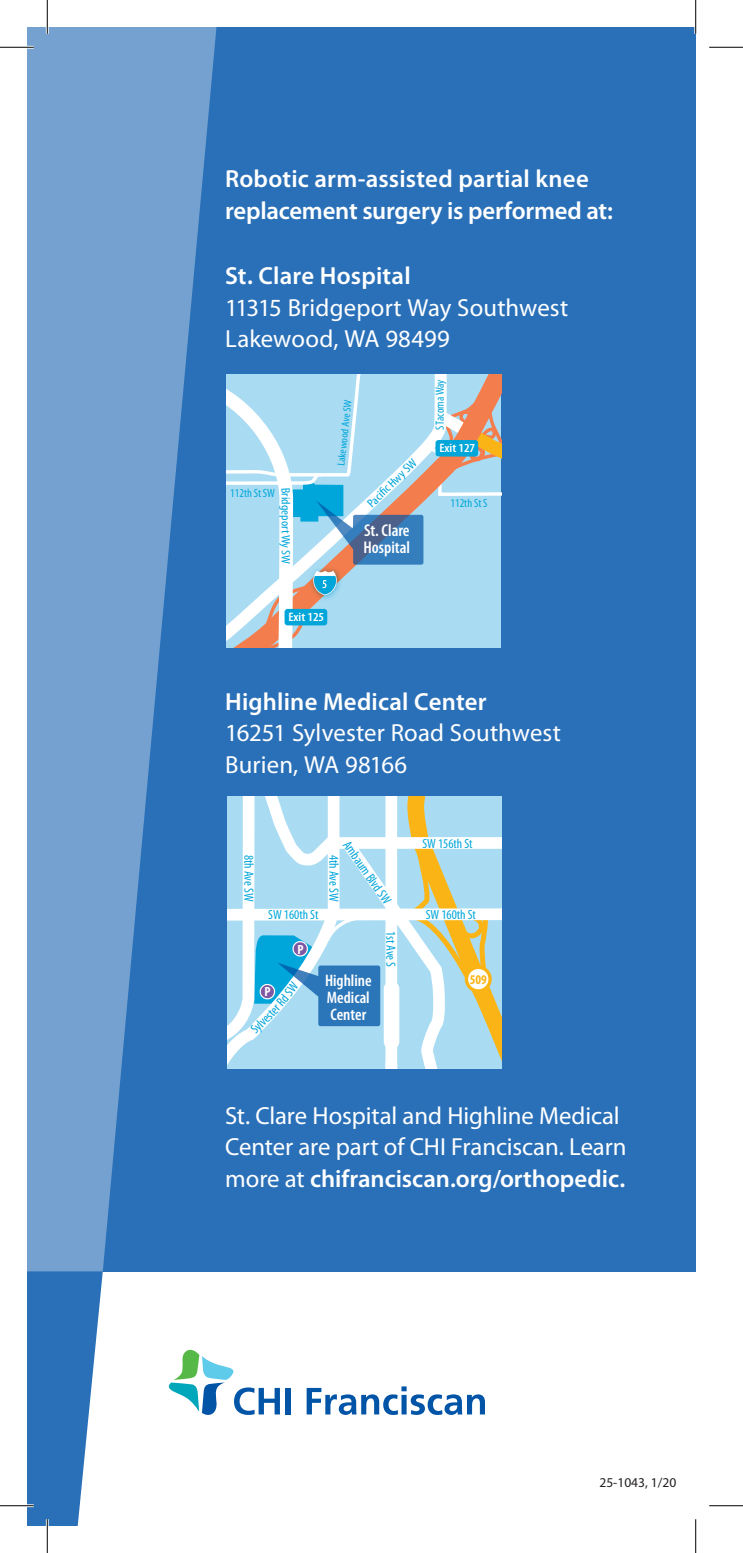
<style>
.page{position:relative;width:743px;height:1553px;background:#fff}
.page>*{position:absolute;margin:0;border:0;box-sizing:border-box;transform-origin:0 0}
.t1{font:24.75px/31.5px "Myriad Pro";color:#fff}
.t2{font:600 24.75px/31.5px "Myriad Pro";letter-spacing:.005em;color:#fff}
.t3{font:600 condensed 17.1px/17.1px "Myriad Pro";color:#fff}
.t4{font:600 condensed 16.65px/16.7px "Myriad Pro";color:#fff;text-align:justify}
.t5{font:13.5px "Myriad Pro";color:#231f20}
.t6{font:condensed 13.28px "Myriad Pro";color:#00a5da}
.t7{font:700 condensed 13.28px "Myriad Pro";color:#fbb416}
.t8{font:700 condensed 13.28px "Myriad Pro";color:#fff}
.t9{font:condensed 12.38px "Myriad Pro";color:#00a5da;scale:1.11 1}
.t10{font:600 condensed 12.38px "Myriad Pro";color:#fff;scale:1.11 1}
.t11{font:condensed 11.92px "Myriad Pro";color:#00a5da}
.t12{font:condensed 10.8px "Myriad Pro";color:#00a5da;scale:1.11 1}
.s1{font-weight:600}
</style>
<div class="page">
<div style="left:27px;top:27px;width:668px;height:1244px;background:#2a70b8"></div>
<svg style="left:27px;top:27px;width:190px;height:1244px;fill:#74a1d0"></svg>
<svg style="left:27px;top:1271px;width:76px;height:254px;background:#4985c2"></svg>
<svg style="left:168px;top:1349px;width:112px;height:66px"></svg>
<div style="left:285px;top:1387px;width:6px;height:27px;background:#0154a6"></div>
<svg style="left:306px;top:1386px;width:179px;height:28px"></svg>
<hr style="left:0;top:46px;width:34px;height:3px;background:#fff">
<hr style="left:0;top:1504px;width:34px;height:3px;background:#fff">
<hr style="left:46px;top:0;width:3px;height:34px;background:#fff">
<hr style="left:46px;top:1519px;width:3px;height:33px;background:#fff">
<hr style="left:694px;top:0;width:3px;height:34px;background:#fff">
<hr style="left:0;top:47px;width:34px;height:1px;background:#000">
<hr style="left:709px;top:47px;width:33px;height:1px;background:#000">
<hr style="left:0;top:1505px;width:34px;height:1px;background:#000">
<hr style="left:709px;top:1505px;width:33px;height:1px;background:#000">
<hr style="left:47px;top:0;width:1px;height:34px;background:#000">
<hr style="left:47px;top:1519px;width:1px;height:33px;background:#000">
<hr style="left:695px;top:0;width:1px;height:34px;background:#000">
<hr style="left:695px;top:1519px;width:1px;height:33px;background:#000">
<svg style="left:226px;top:374px;width:275px;height:273px;background:#acd0e1"></svg>
<svg style="left:227px;top:796px;width:274px;height:273px;background:#b6dae3"></svg>
<p class="t2" style="left:225px;top:163px;width:389px">Robotic arm-assisted partial knee replacement surgery is performed at:</p>
<p class="t2" style="left:225px;top:259px;width:187px">St. Clare Hospital</p>
<p class="t1" style="left:225px;top:291px;width:344px">11315 Bridgeport Way Southwest<br>Lakewood, WA 98499</p>
<p class="t11" style="left:230px;top:485px;width:46px">112th St SW</p>
<p class="t9" style="left:293px;top:493px;width:65px;rotate:90deg">ridgeportWySW</p>
<p class="t12" style="left:334px;top:465px;width:61px;rotate:-84deg">Lakewood Ave SW</p>
<p class="t9" style="left:364px;top:500px;width:59px;rotate:-44deg">Paci c Hwy SW</p>
<p class="t3" style="left:363px;top:521px;width:48px">St. Clare<br>Hospital</p>
<p class="t11" style="left:432px;top:430px;width:52px;rotate:-90deg">S Tacoma Way</p>
<p class="t10" style="left:439px;top:440px;width:34px">Exit 127</p>
<p class="t11" style="left:450px;top:496px;width:39px">112th St S</p>
<p class="t10" style="left:288px;top:609px;width:34px">Exit 125</p>
<p class="t2" style="left:225px;top:685px;width:263px">Highline Medical Center</p>
<p class="t1" style="left:225px;top:716px;width:337px">16251 Sylvester Road Southwest<br>Burien, WA 98166</p>
<p class="t6" style="left:422px;top:836px;width:52px">SW 156th St</p>
<p class="t6" style="left:352px;top:837px;width:75px;rotate:55deg">Ambaum Blvd SW</p>
<p class="t6" style="left:257px;top:855px;width:48px;rotate:90deg">8th Ave SW</p>
<p class="t6" style="left:342px;top:855px;width:48px;rotate:90deg">4th Ave SW</p>
<p class="t6" style="left:268px;top:907px;width:52px">SW 160th St</p>
<p class="t6" style="left:426px;top:907px;width:52px">SW 160th St</p>
<p class="t8" style="left:264px;top:983px;width:8px">P</p>
<p class="t8" style="left:297px;top:940px;width:8px">P</p>
<p class="t4" style="left:325px;top:972px;width:48px">Highline Medical Center</p>
<p class="t6" style="left:399px;top:930px;width:38px;rotate:90deg">1st Ave S</p>
<p class="t7" style="left:470px;top:971px;width:19px">509</p>
<p class="t1" style="left:225px;top:1099px;width:403px">St. Clare Hospital and Highline Medical<br>Center are part of CHI Franciscan. Learn more at <span class="s1">chifranciscan.org/orthopedic.</span></p>
<p class="t5" style="left:599px;top:1474px;width:78px">25-1043, 1/20</p>
</div>
